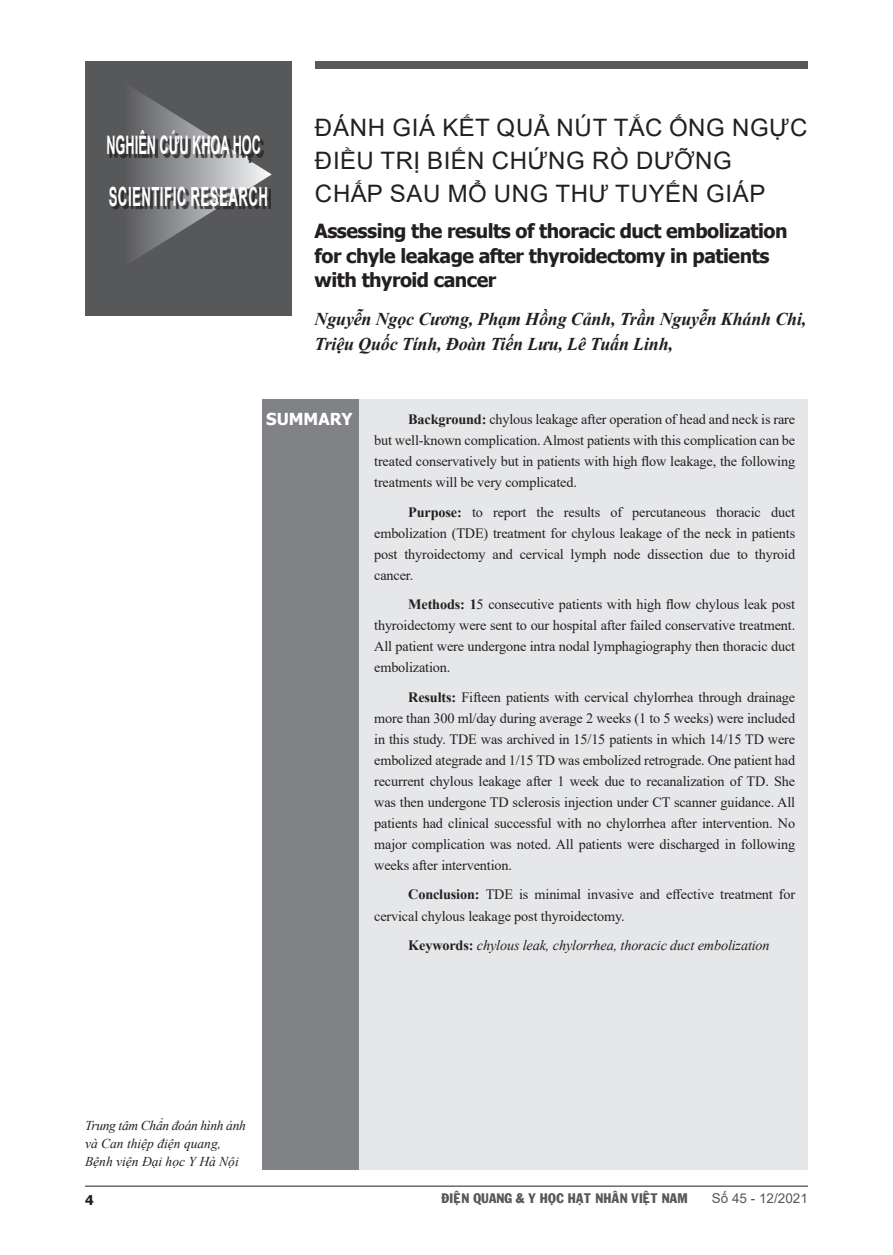
<style>
.page{position:relative;width:893px;height:1255px;background:#fff}
.page>*{position:absolute;margin:0;border:0;box-sizing:border-box;transform-origin:0 0}
.t1{font:700 26.4px "Arial";letter-spacing:.035em;color:#fff;scale:.5 1}
.t2{font:700 25.5px "Arial";color:#fff;scale:.5 1}
.t3{font:24px/33px "Arial";letter-spacing:.03em;color:#231f20}
.t4{font:700 19.5px/24px "Tahoma";letter-spacing:-.025em;color:#231f20}
.t5{font:italic 700 18px/25.5px "Times New Roman";letter-spacing:-.01em;color:#231f20}
.t6{font:700 16.5px "Tahoma";color:#fff}
.t7{font:14.25px/21px "Times New Roman";letter-spacing:-.01em;color:#231f20;text-align:justify}
.t8{font:italic 14.25px "Times New Roman";letter-spacing:-.01em;color:#231f20}
.chuthichtacgia{font:italic 13.5px/18px "Times New Roman";letter-spacing:-.025em;color:#231f20}
.t9{font:13.5px "VNI Franko";color:#57585a}
.chuthichtacgia-2{font:italic 13.5px "Times New Roman";color:#231f20}
.t10{font:13.5px "Arial";color:#57585a}
.t11{font:700 13.5px "Tahoma";color:#231f20}
.s1{font-weight:700}
.s2{font-weight:700;font-style:normal}
</style>
<div class="page">
<div style="left:85px;top:61px;width:207px;height:254px;background:#57585a"></div>
<svg style="left:124px;top:88px;width:148px;height:173px"></svg>
<div style="left:110px;top:133px;width:154px;height:30px;background:#231f20;opacity:.75"></div>
<div style="left:111px;top:189px;width:160px;height:21px;background:#231f20;opacity:.75"></div>
<div style="left:316px;top:61px;width:492px;height:7px;background:#57585a"></div>
<div style="left:263px;top:399px;width:545px;height:771px;background:#e6e7e9"></div>
<div style="left:262px;top:399px;width:96px;height:771px;background:#808285"></div>
<hr style="left:85px;top:1185px;width:723px;height:1px;background:#231f20">
<p class="t2" style="left:106px;top:127px;width:311px">NGHIÊN CỨU KHOA HỌC</p>
<p class="t1" style="left:109px;top:178px;width:320px">SCIENTIFIC RESEARCH</p>
<p class="t3" style="left:315px;top:111px;width:494px">ĐÁNH GIÁ KẾT QUẢ NÚT TẮC ỐNG NGỰC<br>ĐIỀU TRỊ BIẾN CHỨNG RÒ DƯỠNG</p>
<p class="t3" style="left:315px;top:177px;width:452px">CHẤP SAU MỔ UNG THƯ TUYẾN GIÁP</p>
<p class="t4" style="left:315px;top:220px;width:474px">Assessing the results of thoracic duct embolization for chyle leakage after thyroidectomy in patients with thyroid cancer</p>
<p class="t5" style="left:315px;top:305px;width:493px">Nguyễn Ngọc Cương, Phạm Hồng Cảnh, Trần Nguyễn Khánh Chi,<br>Triệu Quốc Tính, Đoàn Tiến Lưu, Lê Tuấn Linh,</p>
<p class="t6" style="left:266px;top:408px;width:88px">SUMMARY</p>
<p class="t7" style="left:374px;top:408px;width:423px;text-indent:34px"><span class="s1">Background:</span> chylous leakage after operation of head and neck is rare but well-known complication. Almost patients with this complication can be treated conservatively but in patients with high flow leakage, the following treatments will be very complicated.</p>
<p class="t7" style="left:374px;top:501px;width:423px;text-indent:34px"><span class="s1">Purpose:</span> to report the results of percutaneous thoracic duct embolization (TDE) treatment for chylous leakage of the neck in patients post thyroidectomy and cervical lymph node dissection due to thyroid cancer.</p>
<p class="t7" style="left:374px;top:593px;width:423px;text-indent:34px"><span class="s1">Methods: 1</span>5 consecutive patients with high flow chylous leak post thyroidectomy were sent to our hospital after failed conservative treatment.<br>All patient were undergone intra nodal lymphagiography then thoracic duct embolization.</p>
<p class="t7" style="left:374px;top:686px;width:423px;text-indent:34px"><span class="s1">Results:</span> Fifteen patients with cervical chylorrhea through drainage more than 300 ml/day during average 2 weeks (1 to 5 weeks) were included in this study. TDE was archived in 15/15 patients in which 14/15 TD were embolized ategrade and 1/15 TD was embolized retrograde. One patient had recurrent chylous leakage after 1 week due to recanalization of TD. She was then undergone TD sclerosis injection under CT scanner guidance. All patients had clinical successful with no chylorrhea after intervention. No major complication was noted. All patients were discharged in following weeks after intervention.</p>
<p class="t7" style="left:374px;top:883px;width:423px;text-indent:34px"><span class="s1">Conclusion:</span> TDE is minimal invasive and effective treatment for cervical chylous leakage post thyroidectomy.</p>
<p class="t8" style="left:408px;top:935px;width:363px"><span class="s2">Keywords:</span> chylous leak, chylorrhea, thoracic duct embolization</p>
<p class="chuthichtacgia" style="left:85px;top:1116px;width:162px">Trung tâm Chẩn đoán hình ảnh và Can thiệp điện quang,</p>
<p class="chuthichtacgia-2" style="left:85px;top:1152px;width:155px">Bệnh viện Đại học Y Hà Nội</p>
<p class="t11" style="left:85px;top:1190px;width:10px">4</p>
<p class="t9" style="left:441px;top:1187px;width:248px">ÑIEÄN QUANG &amp; Y HOÏC HAÏT NHAÂN VIEÄT NAM</p>
<p class="t10" style="left:712px;top:1188px;width:98px">Số 45 - 12/2021</p>
</div>
